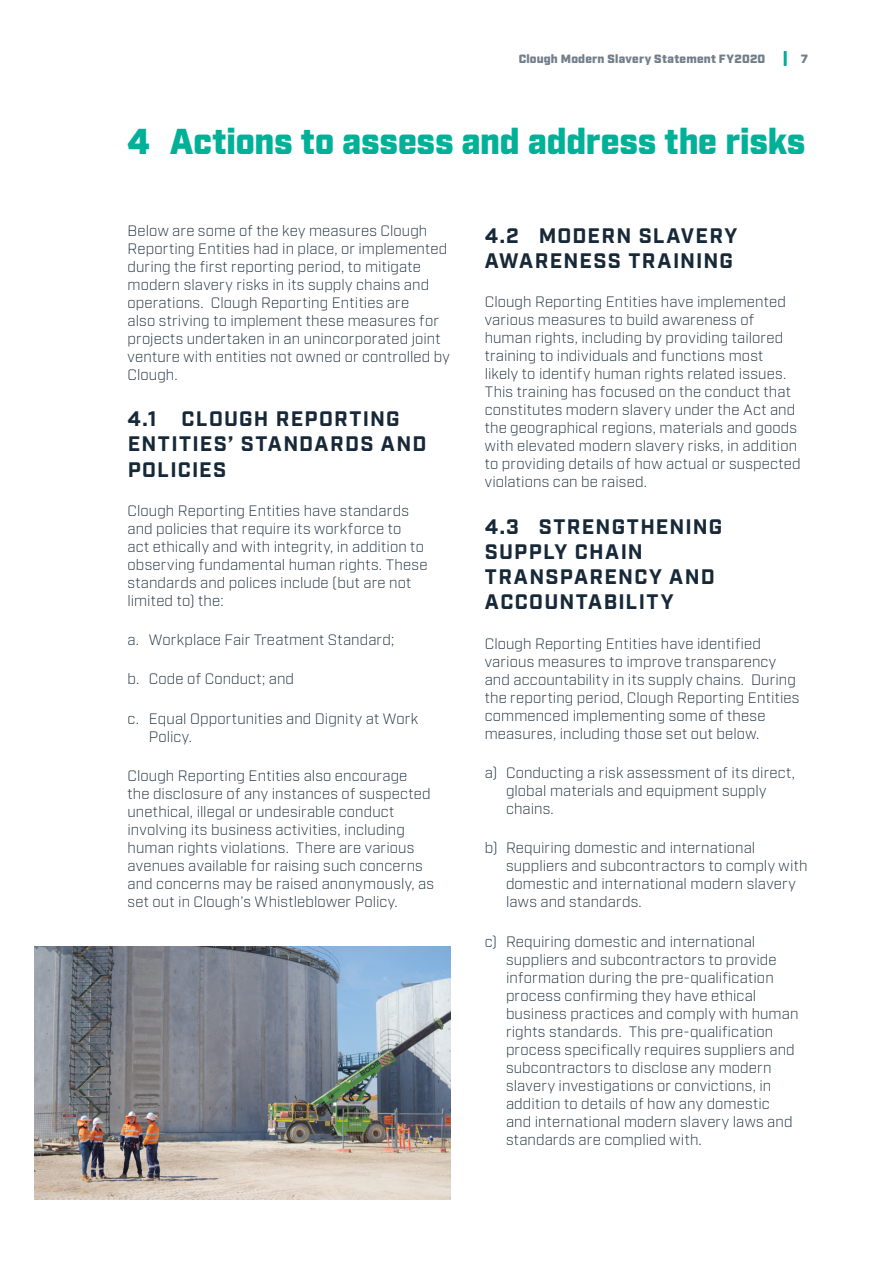
<style>
.page{position:relative;width:893px;height:1263px;background:#fff}
.page>*{position:absolute;margin:0;border:0;box-sizing:border-box;transform-origin:0 0}
.Page_title{font:900 36px "Industry";color:#00b198;scale:.95 1}
.Heading_1{font:700 21px/25.2px "Industry";letter-spacing:.06em;color:#172938}
.body{font:300 15px/18px "Industry";letter-spacing:.01em;color:#172938}
.t1{font:900 12px "Industry";letter-spacing:.02em;color:#727f8a}
</style>
<div class="page">
<img style="left:34px;top:946px;width:417px;height:253px">
<hr style="left:784px;top:51px;width:3px;height:15px;background:#00b198">
<p class="t1" style="left:519px;top:51px;width:248px">Clough Modern Slavery Statement FY2020</p>
<p class="t1" style="left:801px;top:51px;width:9px">7</p>
<p class="Page_title" style="left:128px;top:120px;width:715px">4 Actions to assess and address the risks</p>
<p class="body" style="left:128px;top:222px;width:324px">Below are some of the key measures Clough Reporting Entities had in place, or implemented during the first reporting period, to mitigate modern slavery risks in its supply chains and operations. Clough Reporting Entities are<br>also striving to implement these measures for projects undertaken in an unincorporated joint venture with entities not owned or controlled by Clough.</p>
<p class="Heading_1" style="left:128px;top:407px;width:300px">4.1 CLOUGH REPORTING<br>ENTITIES’ STANDARDS AND<br>POLICIES</p>
<p class="body" style="left:128px;top:502px;width:301px">Clough Reporting Entities have standards and policies that require its workforce to<br>act ethically and with integrity, in addition to observing fundamental human rights. These standards and polices include (but are not limited to) the:</p>
<p class="body" style="left:128px;top:631px;width:268px">a. Workplace Fair Treatment Standard;</p>
<p class="body" style="left:128px;top:670px;width:168px">b. Code of Conduct; and</p>
<p class="body" style="left:149px;top:709px;width:271px;text-indent:-21px">c. Equal Opportunities and Dignity at Work<br>Policy.</p>
<p class="body" style="left:128px;top:767px;width:308px">Clough Reporting Entities also encourage<br>the disclosure of any instances of suspected unethical, illegal or undesirable conduct involving its business activities, including human rights violations. There are various avenues available for raising such concerns and concerns may be raised anonymously, as set out in Clough’s Whistleblower Policy.</p>
<p class="Heading_1" style="left:485px;top:224px;width:254px">4.2 MODERN SLAVERY<br>AWARENESS TRAINING</p>
<p class="body" style="left:485px;top:293px;width:317px">Clough Reporting Entities have implemented various measures to build awareness of human rights, including by providing tailored training to individuals and functions most likely to identify human rights related issues.<br>This training has focused on the conduct that constitutes modern slavery under the Act and the geographical regions, materials and goods with elevated modern slavery risks, in addition to providing details of how actual or suspected violations can be raised.</p>
<p class="Heading_1" style="left:485px;top:515px;width:239px">4.3 STRENGTHENING<br>SUPPLY CHAIN<br>TRANSPARENCY AND<br>ACCOUNTABILITY</p>
<p class="body" style="left:485px;top:635px;width:316px">Clough Reporting Entities have identified various measures to improve transparency and accountability in its supply chains. During the reporting period, Clough Reporting Entities commenced implementing some of these measures, including those set out below.</p>
<p class="body" style="left:506px;top:764px;width:290px;text-indent:-21px">a) Conducting a risk assessment of its direct, global materials and equipment supply chains.</p>
<p class="body" style="left:506px;top:839px;width:303px;text-indent:-21px">b) Requiring domestic and international suppliers and subcontractors to comply with domestic and international modern slavery laws and standards.</p>
<p class="body" style="left:506px;top:932px;width:294px;text-indent:-21px">c) Requiring domestic and international suppliers and subcontractors to provide information during the pre-qualification process confirming they have ethical business practices and comply with human rights standards. This pre-qualification process specifically requires suppliers and subcontractors to disclose any modern slavery investigations or convictions, in addition to details of how any domestic and international modern slavery laws and standards are complied with.</p>
</div>
